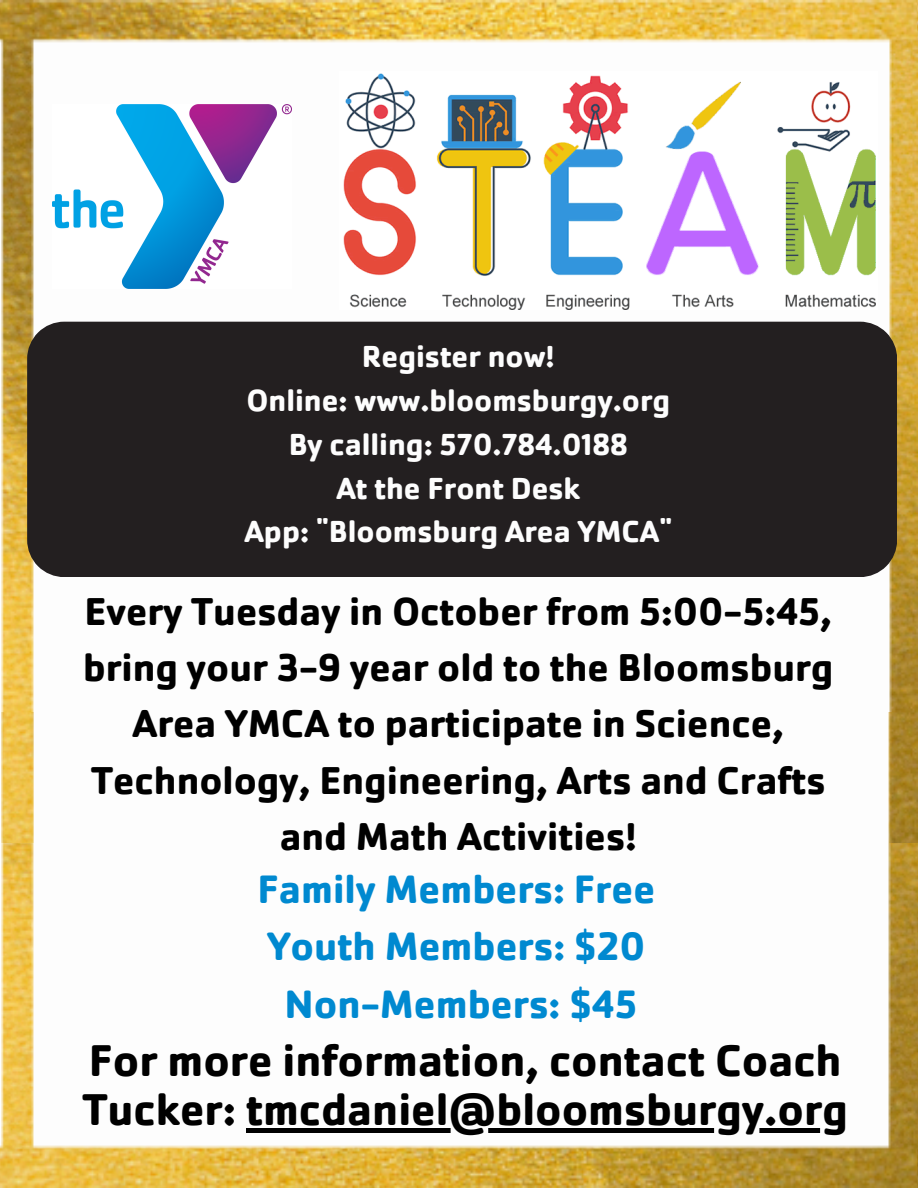
<style>
.page{position:relative;width:918px;height:1188px;background:#fff}
.page>*{position:absolute;margin:0;border:0;box-sizing:border-box;transform-origin:0 0}
.t1{font:700 46.2px/49.5px "Cachet Pro";color:#000}
.t2{font:700 41.1px "Cachet Pro";color:#0089d0}
.t3{font:700 40.2px/56.2px "Cachet Pro";color:#000;text-align:center}
.t4{font:700 31.65px "Cachet Pro";color:#fdfdfd}
</style>
<div class="page">
<img style="left:0;top:0;width:917px;height:1188px">
<img style="left:339px;top:71px;width:539px;height:239px">
<img style="left:52px;top:105px;width:240px;height:183px">
<svg style="left:246px;top:1128px;width:602px;height:5px;fill:#000"></svg>
<div style="left:27px;top:322px;width:870px;height:255px;background:#231f20"></div>
<p class="t4" style="left:362px;top:336px;width:194px">Register now!</p>
<p class="t4" style="left:246px;top:380px;width:425px">Online: www.bloomsburgy.org</p>
<p class="t4" style="left:289px;top:424px;width:341px">By calling: 570.784.0188</p>
<p class="t4" style="left:337px;top:468px;width:245px">At the Front Desk</p>
<p class="t4" style="left:245px;top:512px;width:429px">App: "Bloomsburg Area YMCA"</p>
<p class="t3" style="left:83px;top:583px;width:752px">Every Tuesday in October from 5:00-5:45, bring your 3-9 year old to the Bloomsburg Area YMCA to participate in Science, Technology, Engineering, Arts and Crafts and Math Activities!</p>
<p class="t2" style="left:258px;top:863px;width:399px">Family Members: Free</p>
<p class="t2" style="left:268px;top:921px;width:379px">Youth Members: $20</p>
<p class="t2" style="left:285px;top:978px;width:354px">Non-Members: $45</p>
<p class="t1" style="left:82px;top:1035px;width:767px">For more information, contact Coach<br>Tucker: tmcdaniel@bloomsburgy.org</p>
</div>
